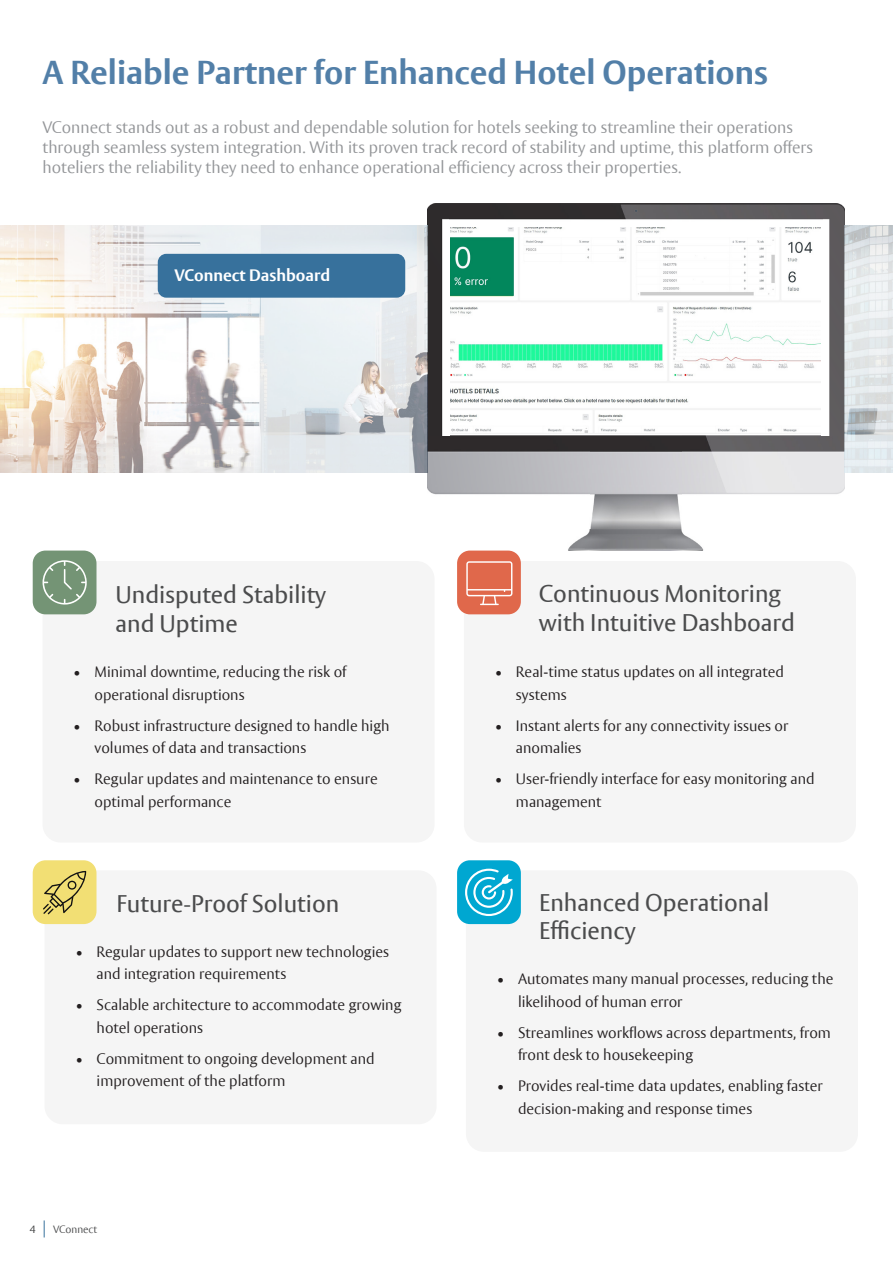
<style>
.page{position:relative;width:893px;height:1263px;background:#fff}
.page>*{position:absolute;margin:0;border:0;box-sizing:border-box;transform-origin:0 0}
.t1{font:700 33px "ASSA Vesta";color:#527fa8}
.t2{font:24px/28.8px "ASSA Vesta";color:#4b4c4d}
._09_Brochure_Brødtext{font:300 16.5px/19.8px "ASSA Vesta";color:#939598}
.t3{font:700 16.5px "ASSA Vesta";color:#fff}
.t4{font:300 15px/22.5px "ASSA Vesta";color:#231f20}
.t5{font:300 10.5px "ASSA Vesta";color:#4b4c4d}
.t6{font:10.5px "ASSA Vesta";color:#4b4c4d}
</style>
<div class="page">
<img style="left:450px;top:227px;width:371px;height:206px">
<img style="left:568px;top:528px;width:136px;height:23px">
<img style="left:590px;top:435px;width:92px;height:93px">
<img style="left:427px;top:435px;width:163px;height:60px">
<img style="left:682px;top:435px;width:163px;height:59px">
<img style="left:427px;top:203px;width:22px;height:232px">
<img style="left:822px;top:203px;width:23px;height:232px">
<img style="left:449px;top:203px;width:373px;height:17px">
<div style="left:43px;top:561px;width:392px;height:281px;background:#f5f5f5;border-radius:18px"></div>
<svg style="left:44px;top:1220px;width:1px;height:17px"></svg>
<div style="left:464px;top:561px;width:392px;height:281px;background:#f5f5f5;border-radius:18px"></div>
<div style="left:45px;top:870px;width:392px;height:254px;background:#f5f5f5;border-radius:18px"></div>
<div style="left:466px;top:870px;width:392px;height:282px;background:#f5f5f5;border-radius:18px"></div>
<img style="left:0;top:226px;width:427px;height:247px">
<div style="left:158px;top:254px;width:247px;height:44px;background:#37719c;border-radius:9px"></div>
<div style="left:457px;top:551px;width:64px;height:63px;background:#e0684b;border-radius:13px"></div>
<svg style="left:466px;top:561px;width:46px;height:44px"></svg>
<div style="left:457px;top:860px;width:64px;height:64px;background:#00a7d1;border-radius:13px"></div>
<div style="left:33px;top:551px;width:63px;height:63px;background:#749475;border-radius:13px"></div>
<div style="left:33px;top:860px;width:63px;height:64px;background:#f2df74;border-radius:13px"></div>
<svg style="left:43px;top:560px;width:51px;height:52px"></svg>
<svg style="left:43px;top:871px;width:43px;height:43px"></svg>
<svg style="left:465px;top:869px;width:48px;height:47px"></svg>
<img style="left:845px;top:226px;width:48px;height:247px">
<p class="t1" style="left:43px;top:53px;width:727px">A Reliable Partner for Enhanced Hotel Operations</p>
<p class="_09_Brochure_Brødtext" style="left:43px;top:118px;width:772px">VConnect stands out as a robust and dependable solution for hotels seeking to streamline their operations through seamless system integration. With its proven track record of stability and uptime, this platform offers hoteliers the reliability they need to enhance operational efficiency across their properties.</p>
<p class="t3" style="left:175px;top:265px;width:157px">VConnect Dashboard</p>
<p class="t2" style="left:115px;top:581px;width:212px">Undisputed Stability and Uptime</p>
<p class="t4" style="left:95px;top:661px;width:253px;text-indent:-21px">• Minimal downtime, reducing the risk of operational disruptions</p>
<p class="t4" style="left:95px;top:715px;width:296px;text-indent:-21px">• Robust infrastructure designed to handle high volumes of data and transactions</p>
<p class="t4" style="left:95px;top:768px;width:285px;text-indent:-21px">• Regular updates and maintenance to ensure optimal performance</p>
<p class="t2" style="left:117px;top:890px;width:224px">Future-Proof Solution</p>
<p class="t4" style="left:97px;top:941px;width:294px;text-indent:-21px">• Regular updates to support new technologies and integration requirements</p>
<p class="t4" style="left:97px;top:994px;width:306px;text-indent:-21px">• Scalable architecture to accommodate growing hotel operations</p>
<p class="t4" style="left:97px;top:1048px;width:279px;text-indent:-21px">• Commitment to ongoing development and improvement of the platform</p>
<p class="t6" style="left:30px;top:1223px;width:7px">4</p>
<p class="t5" style="left:53px;top:1223px;width:46px">VConnect</p>
<p class="t2" style="left:539px;top:580px;width:258px">Continuous Monitoring with Intuitive Dashboard</p>
<p class="t4" style="left:516px;top:661px;width:269px;text-indent:-21px">• Real-time status updates on all integrated systems</p>
<p class="t4" style="left:516px;top:715px;width:274px;text-indent:-21px">• Instant alerts for any connectivity issues or anomalies</p>
<p class="t4" style="left:516px;top:768px;width:300px;text-indent:-21px">• User-friendly interface for easy monitoring and management</p>
<p class="t2" style="left:539px;top:889px;width:231px">Enhanced Operational<br>Efficiency</p>
<p class="t4" style="left:518px;top:968px;width:317px;text-indent:-21px">• Automates many manual processes, reducing the likelihood of human error</p>
<p class="t4" style="left:518px;top:1022px;width:314px;text-indent:-21px">• Streamlines workflows across departments, from front desk to housekeeping</p>
<p class="t4" style="left:518px;top:1075px;width:306px;text-indent:-21px">• Provides real-time data updates, enabling faster decision-making and response times</p>
</div>
